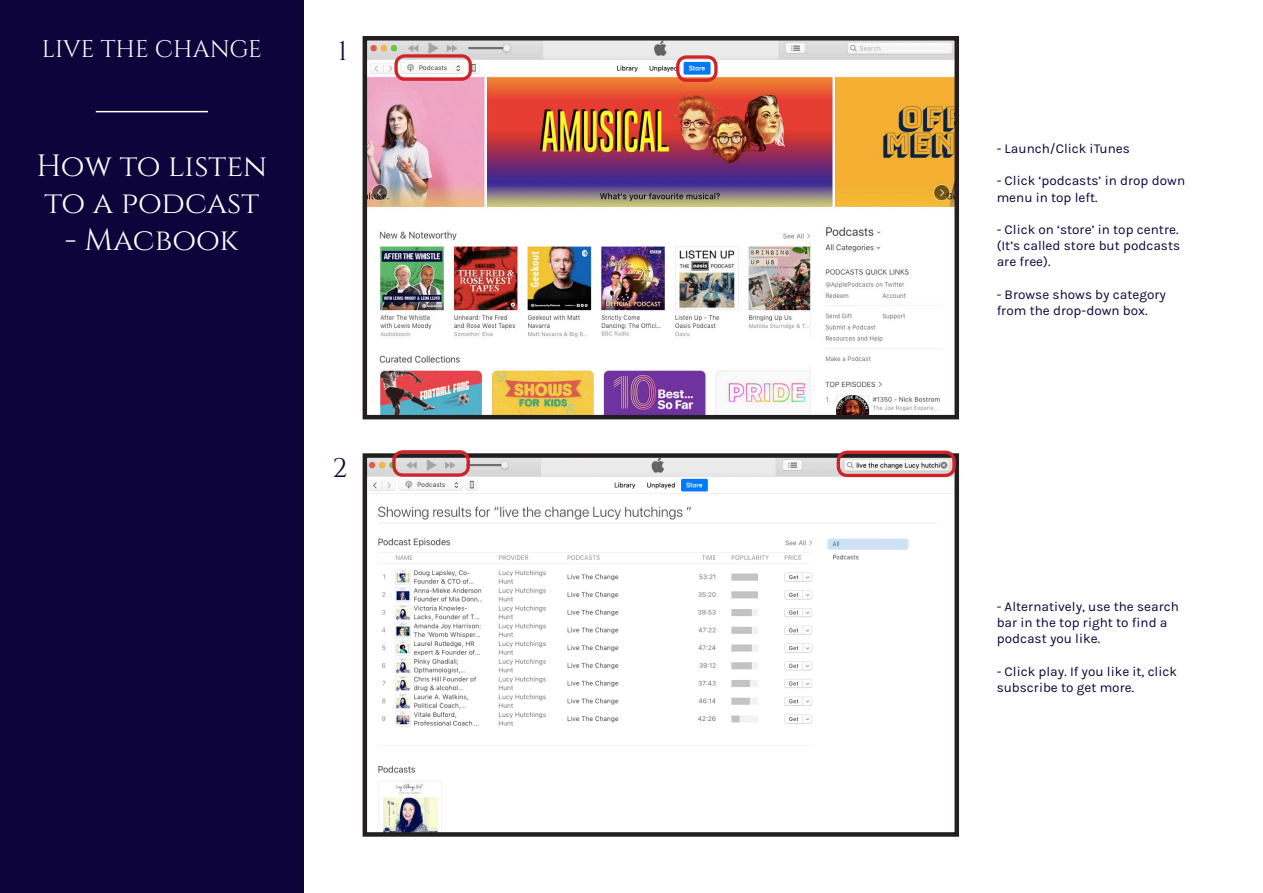
<style>
.page{position:relative;width:1263px;height:893px;background:#fff}
.page>*{position:absolute;margin:0;border:0;box-sizing:border-box;transform-origin:0 0}
.t1{font:30.75px/36.9px "Cinzel";color:#fff}
.t2{font:27px "Cinzel";color:#0c043a}
.t3{font:24px "Cinzel";color:#fff}
.t4{font:13.5px/16.2px "Karla";color:#0c043a}
</style>
<div class="page">
<div style="left:0;top:0;width:304px;height:893px;background:#0c043a"></div>
<hr style="left:96px;top:111px;width:112px;height:1px;background:#fff">
<img style="left:368px;top:458px;width:584px;height:374px">
<div style="left:363px;top:453px;width:596px;height:384px;border:4px solid #231f20"></div>
<img style="left:368px;top:41px;width:586px;height:373px">
<div style="left:363px;top:36px;width:596px;height:383px;border:4px solid #231f20"></div>
<div style="left:394px;top:54px;width:78px;height:27px;border:3px solid #d1232a;border-radius:9px"></div>
<div style="left:837px;top:451px;width:119px;height:26px;border:3px solid #d1232a;border-radius:9px"></div>
<div style="left:676px;top:55px;width:42px;height:27px;border:3px solid #d1232a;border-radius:9px"></div>
<div style="left:392px;top:450px;width:78px;height:27px;border:3px solid #d1232a;border-radius:9px"></div>
<p class="t3" style="left:42px;top:36px;width:221px">LIVE THE CHANGE</p>
<p class="t1" style="left:37px;top:148px;width:232px">How to listen to a podcast</p>
<p class="t1" style="left:65px;top:222px;width:175px">- Macbook</p>
<p class="t2" style="left:338px;top:35px;width:11px">1</p>
<p class="t2" style="left:332px;top:452px;width:16px">2</p>
<p class="t4" style="left:997px;top:141px;width:135px">- Launch/Click iTunes</p>
<p class="t4" style="left:997px;top:173px;width:190px">- Click ‘podcasts’ in drop down menu in top left.</p>
<p class="t4" style="left:997px;top:222px;width:185px">- Click on ‘store’ in top centre. (It’s called store but podcasts are free).</p>
<p class="t4" style="left:997px;top:286px;width:171px">- Browse shows by category from the drop-down box.</p>
<p class="t4" style="left:997px;top:598px;width:184px">- Alternatively, use the search bar in the top right to find a podcast you like.</p>
<p class="t4" style="left:997px;top:663px;width:182px">- Click play. If you like it, click subscribe to get more.</p>
</div>
